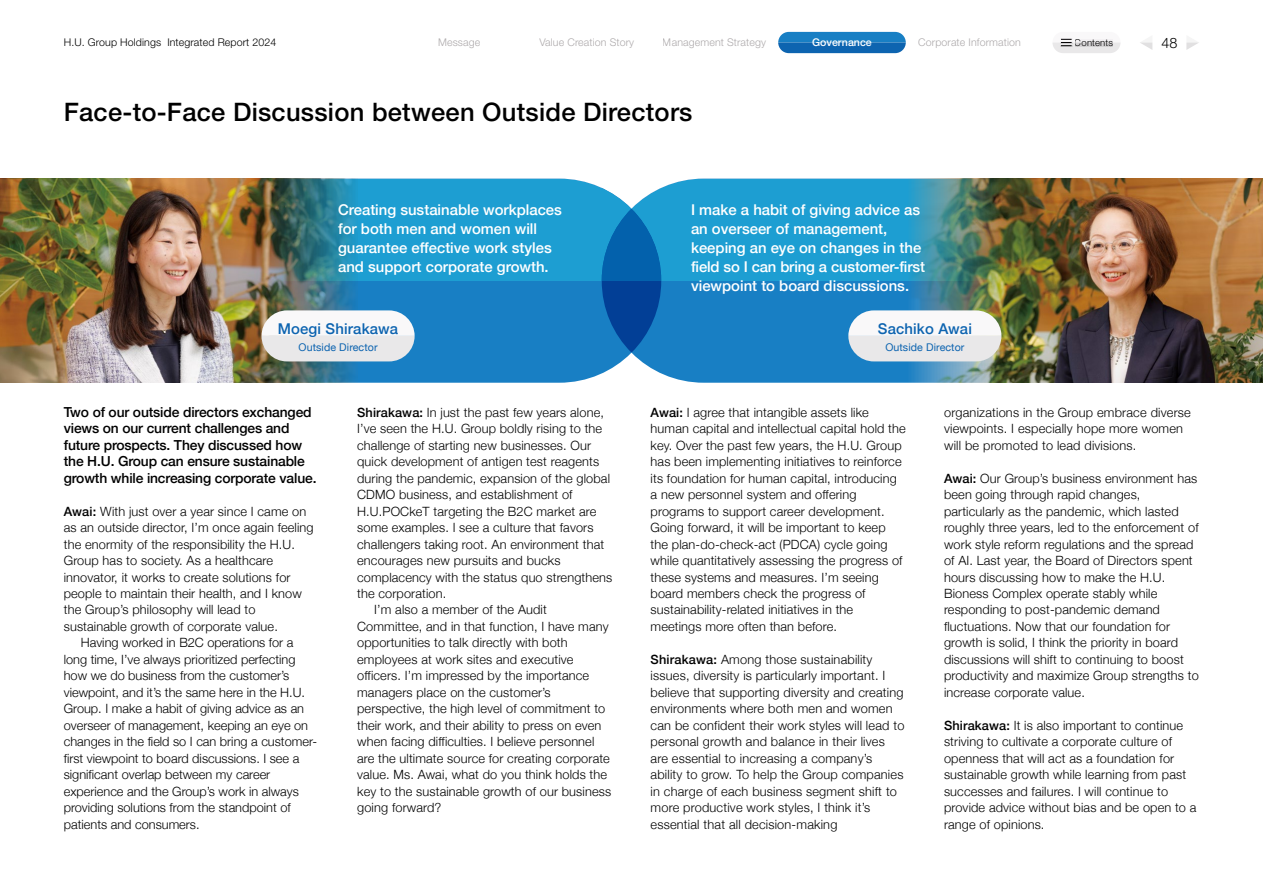
<style>
.page{position:relative;width:1263px;height:893px;background:#fff}
.page>*{position:absolute;margin:0;border:0;box-sizing:border-box;transform-origin:0 0}
.t1{font:500 25.5px "Helvetica Neue LT Std";letter-spacing:.01em;color:#000}
.t2{font:500 14.85px/19.2px "Helvetica Neue";color:#fff}
.t3{font:500 14.85px "Helvetica Neue";letter-spacing:.01em;color:#0d64b0}
.t4{font:300 14.4px "Helvetica Neue LT Std";color:#000}
.t5{font:500 13.8px/16.5px "Helvetica Neue";letter-spacing:-.01em;color:#000}
.t6{font:300 12.75px/16.5px "Helvetica Neue";letter-spacing:.01em;color:#000}
.t7{font:300 10.65px "Helvetica Neue LT Std";letter-spacing:.01em;color:#aeaaac}
.t8{font:300 10.65px "Helvetica Neue LT Std";letter-spacing:.01em;color:#000}
.t9{font:10.65px "Helvetica Neue";letter-spacing:.01em;color:#0d64b0}
.t10{font:500 10.65px "Helvetica Neue LT Std";color:#fff}
.t11{font:300 9.6px "Helvetica Neue LT Std";letter-spacing:.01em;color:#000}
.s1{font-weight:500}
</style>
<div class="page">
<div style="left:357px;top:281px;width:245px;height:102px;background:#187fc4"></div>
<div style="left:0;top:179px;width:661px;height:102px;background:#1d9ed2"></div>
<svg style="left:602px;top:281px;width:304px;height:102px;background:#207ec1"></svg>
<svg style="left:602px;top:179px;width:304px;height:102px;background:#239bd0"></svg>
<img style="left:0;top:179px;width:357px;height:204px">
<img style="left:906px;top:179px;width:357px;height:204px">
<svg style="left:261px;top:310px;width:154px;height:51px"></svg>
<svg style="left:848px;top:310px;width:153px;height:51px"></svg>
<svg style="left:778px;top:32px;width:128px;height:21px;background:#1e78bd"></svg>
<svg style="left:1052px;top:38px;width:68px;height:15px"></svg>
<svg style="left:1186px;top:42px;width:13px;height:8px"></svg>
<svg style="left:1140px;top:42px;width:12px;height:8px"></svg>
<p class="t8" style="left:64px;top:36px;width:214px">H.U. Group Holdings Integrated Report 2024</p>
<p class="t7" style="left:438px;top:36px;width:44px">Message</p>
<p class="t7" style="left:539px;top:36px;width:96px">Value Creation Story</p>
<p class="t7" style="left:663px;top:36px;width:105px">Management Strategy</p>
<p class="t10" style="left:812px;top:36px;width:61px">Governance</p>
<p class="t7" style="left:918px;top:36px;width:104px">Corporate Information</p>
<p class="t11" style="left:1075px;top:37px;width:40px">Contents</p>
<p class="t4" style="left:1161px;top:34px;width:17px">48</p>
<h1 class="t1" style="left:64px;top:97px;width:630px">Face-to-Face Discussion between Outside Directors</h1>
<p class="t2" style="left:338px;top:199px;width:225px">Creating sustainable workplaces for both men and women will guarantee effective work styles and support corporate growth.</p>
<p class="t2" style="left:691px;top:199px;width:235px">I make a habit of giving advice as an overseer of management, keeping an eye on changes in the field so I can bring a customer-first viewpoint to board discussions.</p>
<p class="t3" style="left:278px;top:317px;width:122px">Moegi Shirakawa</p>
<p class="t9" style="left:298px;top:339px;width:81px">Outside Director</p>
<p class="t3" style="left:878px;top:317px;width:96px">Sachiko Awai</p>
<p class="t9" style="left:885px;top:339px;width:81px">Outside Director</p>
<p class="t5" style="left:64px;top:402px;width:254px">Two of our outside directors exchanged views on our current challenges and future prospects. They discussed how the H.U. Group can ensure sustainable growth while increasing corporate value.</p>
<p class="t6" style="left:64px;top:502px;width:244px"><span class="s1">Awai:</span> With just over a year since I came on</p>
<p class="t6" style="left:64px;top:518px;width:251px">as an outside director, I’m once again feeling</p>
<p class="t6" style="left:64px;top:535px;width:233px">the enormity of the responsibility the H.U.</p>
<p class="t6" style="left:64px;top:551px;width:211px">Group has to society. As a healthcare</p>
<p class="t6" style="left:64px;top:568px;width:228px">innovator, it works to create solutions for</p>
<p class="t6" style="left:64px;top:584px;width:240px">people to maintain their health, and I know</p>
<p class="t6" style="left:64px;top:601px;width:193px">the Group’s philosophy will lead to</p>
<p class="t6" style="left:64px;top:617px;width:216px">sustainable growth of corporate value.</p>
<p class="t6" style="left:81px;top:634px;width:214px">Having worked in B2C operations for a</p>
<p class="t6" style="left:64px;top:650px;width:233px">long time, I’ve always prioritized perfecting</p>
<p class="t6" style="left:64px;top:667px;width:227px">how we do business from the customer’s</p>
<p class="t6" style="left:64px;top:683px;width:243px">viewpoint, and it’s the same here in the H.U.</p>
<p class="t6" style="left:64px;top:700px;width:242px">Group. I make a habit of giving advice as an</p>
<p class="t6" style="left:64px;top:716px;width:246px">overseer of management, keeping an eye on</p>
<p class="t6" style="left:64px;top:733px;width:255px">changes in the field so I can bring a customer-</p>
<p class="t6" style="left:64px;top:749px;width:237px">first viewpoint to board discussions. I see a</p>
<p class="t6" style="left:64px;top:765px;width:208px">significant overlap between my career</p>
<p class="t6" style="left:64px;top:782px;width:237px">experience and the Group’s work in always</p>
<p class="t6" style="left:64px;top:798px;width:229px">providing solutions from the standpoint of</p>
<p class="t6" style="left:64px;top:815px;width:137px">patients and consumers.</p>
<p class="t6" style="left:357px;top:403px;width:248px"><span class="s1">Shirakawa:</span> In just the past few years alone,</p>
<p class="t6" style="left:357px;top:419px;width:246px">I’ve seen the H.U. Group boldly rising to the</p>
<p class="t6" style="left:357px;top:436px;width:235px">challenge of starting new businesses. Our</p>
<p class="t6" style="left:357px;top:452px;width:243px">quick development of antigen test reagents</p>
<p class="t6" style="left:357px;top:469px;width:254px">during the pandemic, expansion of the global</p>
<p class="t6" style="left:357px;top:485px;width:217px">CDMO business, and establishment of</p>
<p class="t6" style="left:357px;top:502px;width:241px">H.U.POCkeT targeting the B2C market are</p>
<p class="t6" style="left:357px;top:518px;width:238px">some examples. I see a culture that favors</p>
<p class="t6" style="left:357px;top:535px;width:248px">challengers taking root. An environment that</p>
<p class="t6" style="left:357px;top:551px;width:205px">encourages new pursuits and bucks</p>
<p class="t6" style="left:357px;top:568px;width:257px">complacency with the status quo strengthens</p>
<p class="t6" style="left:357px;top:584px;width:91px">the corporation.</p>
<p class="t6" style="left:374px;top:601px;width:174px">I’m also a member of the Audit</p>
<p class="t6" style="left:357px;top:617px;width:253px">Committee, and in that function, I have many</p>
<p class="t6" style="left:357px;top:634px;width:212px">opportunities to talk directly with both</p>
<p class="t6" style="left:357px;top:650px;width:218px">employees at work sites and executive</p>
<p class="t6" style="left:357px;top:667px;width:233px">officers. I’m impressed by the importance</p>
<p class="t6" style="left:357px;top:683px;width:195px">managers place on the customer’s</p>
<p class="t6" style="left:357px;top:700px;width:250px">perspective, the high level of commitment to</p>
<p class="t6" style="left:357px;top:716px;width:246px">their work, and their ability to press on even</p>
<p class="t6" style="left:357px;top:733px;width:239px">when facing difficulties. I believe personnel</p>
<p class="t6" style="left:357px;top:749px;width:254px">are the ultimate source for creating corporate</p>
<p class="t6" style="left:357px;top:765px;width:251px">value. Ms. Awai, what do you think holds the</p>
<p class="t6" style="left:357px;top:782px;width:255px">key to the sustainable growth of our business</p>
<p class="t6" style="left:357px;top:798px;width:86px">going forward?</p>
<p class="t6" style="left:651px;top:403px;width:257px"><span class="s1">Awai:</span> I agree that intangible assets like human capital and intellectual capital hold the key. Over the past few years, the H.U. Group has been implementing initiatives to reinforce its foundation for human capital, introducing a new personnel system and offering programs to support career development.<br>Going forward, it will be important to keep the plan-do-check-act (PDCA) cycle going while quantitatively assessing the progress of these systems and measures. I’m seeing board members check the progress of sustainability-related initiatives in the meetings more often than before.</p>
<p class="t6" style="left:651px;top:650px;width:255px"><span class="s1">Shirakawa:</span> Among those sustainability issues, diversity is particularly important. I believe that supporting diversity and creating environments where both men and women can be confident their work styles will lead to personal growth and balance in their lives are essential to increasing a company’s ability to grow. To help the Group companies in charge of each business segment shift to more productive work styles, I think it’s essential that all decision-making</p>
<p class="t6" style="left:944px;top:403px;width:248px">organizations in the Group embrace diverse viewpoints. I especially hope more women will be promoted to lead divisions.</p>
<p class="t6" style="left:944px;top:469px;width:256px"><span class="s1">Awai:</span> Our Group’s business environment has been going through rapid changes, particularly as the pandemic, which lasted roughly three years, led to the enforcement of work style reform regulations and the spread of AI. Last year, the Board of Directors spent hours discussing how to make the H.U.<br>Bioness Complex operate stably while responding to post-pandemic demand fluctuations. Now that our foundation for growth is solid, I think the priority in board discussions will shift to continuing to boost productivity and maximize Group strengths to increase corporate value.</p>
<p class="t6" style="left:944px;top:716px;width:254px"><span class="s1">Shirakawa:</span> It is also important to continue striving to cultivate a corporate culture of openness that will act as a foundation for sustainable growth while learning from past successes and failures. I will continue to provide advice without bias and be open to a range of opinions.</p>
</div>
